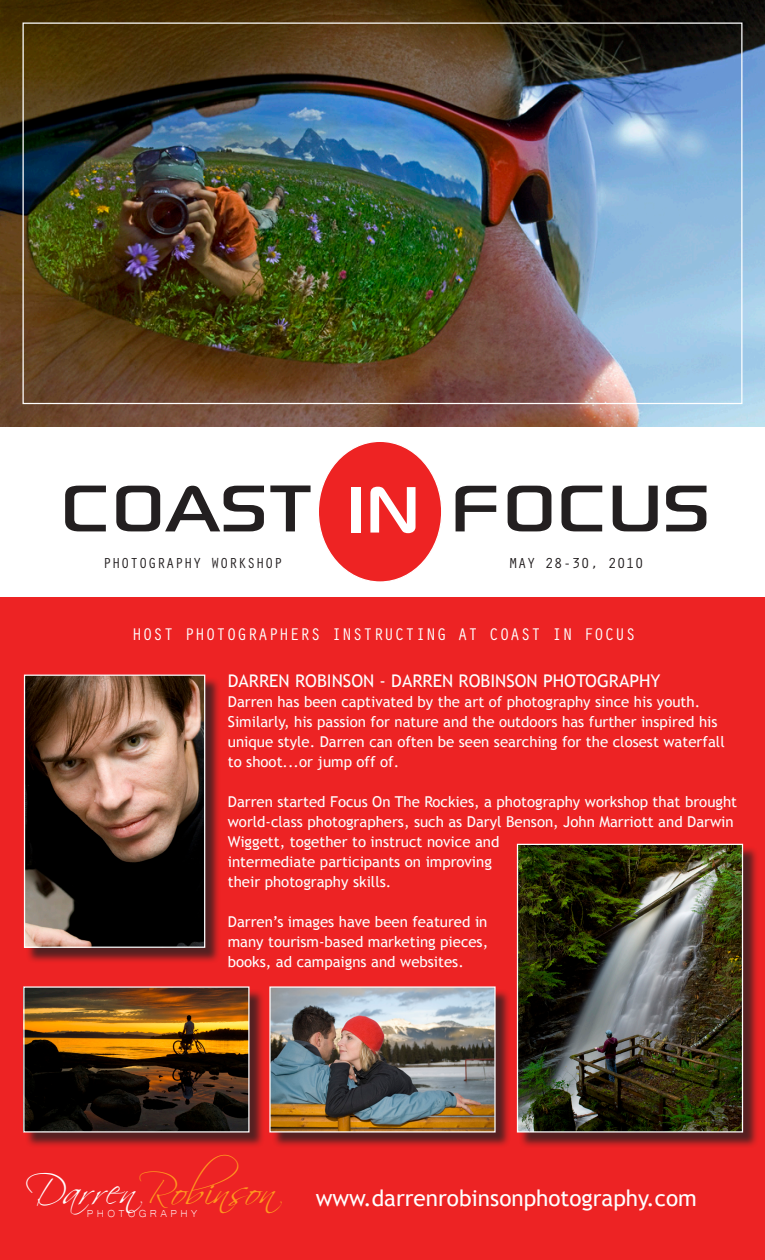
<style>
.page{position:relative;width:765px;height:1260px;background:#fff}
.page>*{position:absolute;margin:0;border:0;box-sizing:border-box;transform-origin:0 0}
.t1{font:93.75px "Sony Sketch EF";color:#231f20}
.t2{font:40.75px "Scriptina";letter-spacing:-.015em;color:#ff981f}
.t3{font:22.5px "Trebuchet MS";color:#fff}
.t4{font:17.5px "Orator Std";color:#fff}
.t5{font:17.5px "Trebuchet MS";color:#fff}
.t6{font:15px/20px "Trebuchet MS";color:#fff}
.t7{font:15px "Orator Std";color:#231f20}
.t8{font:13.12px "Microsoft Yi Baiti";letter-spacing:.25em;color:#fff}
.s1{color:#fff}
</style>
<div class="page">
<img style="left:0;top:0;width:765px;height:427px">
<div style="left:318px;top:441px;width:124px;height:141px;background:#ee2323;border-radius:50%"></div>
<div style="left:0;top:597px;width:765px;height:663px;background:#ed2324"></div>
<div style="left:25px;top:988px;width:245px;height:166px;background:#231f20;opacity:.75"></div>
<img style="left:25px;top:988px;width:223px;height:143px">
<div style="left:271px;top:988px;width:245px;height:166px;background:#231f20;opacity:.75"></div>
<img style="left:271px;top:988px;width:223px;height:143px">
<div style="left:269px;top:986px;width:227px;height:147px;border:1px solid #fff"></div>
<div style="left:519px;top:846px;width:245px;height:307px;background:#231f20;opacity:.75"></div>
<img style="left:519px;top:846px;width:222px;height:285px">
<div style="left:517px;top:844px;width:226px;height:289px;border:1px solid #fff"></div>
<div style="left:26px;top:676px;width:200px;height:292px;background:#231f20;opacity:.75"></div>
<img style="left:26px;top:677px;width:177px;height:269px">
<div style="left:24px;top:675px;width:181px;height:273px;border:1px solid #fff"></div>
<p class="t1" style="left:60px;top:455px;width:654px">COAST <span class="s1">IN</span> FOCUS</p>
<p class="t7" style="left:103px;top:552px;width:182px">PHOTOGRAPHY WORKSHOP</p>
<p class="t7" style="left:509px;top:552px;width:136px">MAY 28-30, 2010</p>
<p class="t4" style="left:132px;top:622px;width:506px">HOST PHOTOGRAPHERS INSTRUCTING AT COAST IN FOCUS</p>
<p class="t5" style="left:228px;top:670px;width:434px">DARREN ROBINSON - DARREN ROBINSON PHOTOGRAPHY</p>
<p class="t6" style="left:228px;top:691px;width:498px">Darren has been captivated by the art of photography since his youth.<br>Similarly, his passion for nature and the outdoors has further inspired his unique style. Darren can often be seen searching for the closest waterfall to shoot...or jump off of.</p>
<p class="t6" style="left:228px;top:791px;width:511px">Darren started Focus On The Rockies, a photography workshop that brought world-class photographers, such as Daryl Benson, John Marriott and Darwin Wiggett, together to instruct novice and<br>intermediate participants on improving<br>their photography skills.</p>
<p class="t6" style="left:228px;top:911px;width:262px;text-align:justify">Darren’s images have been featured in many tourism-based marketing pieces, books, ad campaigns and websites.</p>
<p class="t2" style="left:26px;top:1166px;width:252px"><span class="s1">Darren</span>Robinson</p>
<p class="t8" style="left:87px;top:1206px;width:112px">PHOTOGRAPHY</p>
<p class="t3" style="left:316px;top:1185px;width:383px">www.darrenrobinsonphotography.com</p>
</div>
